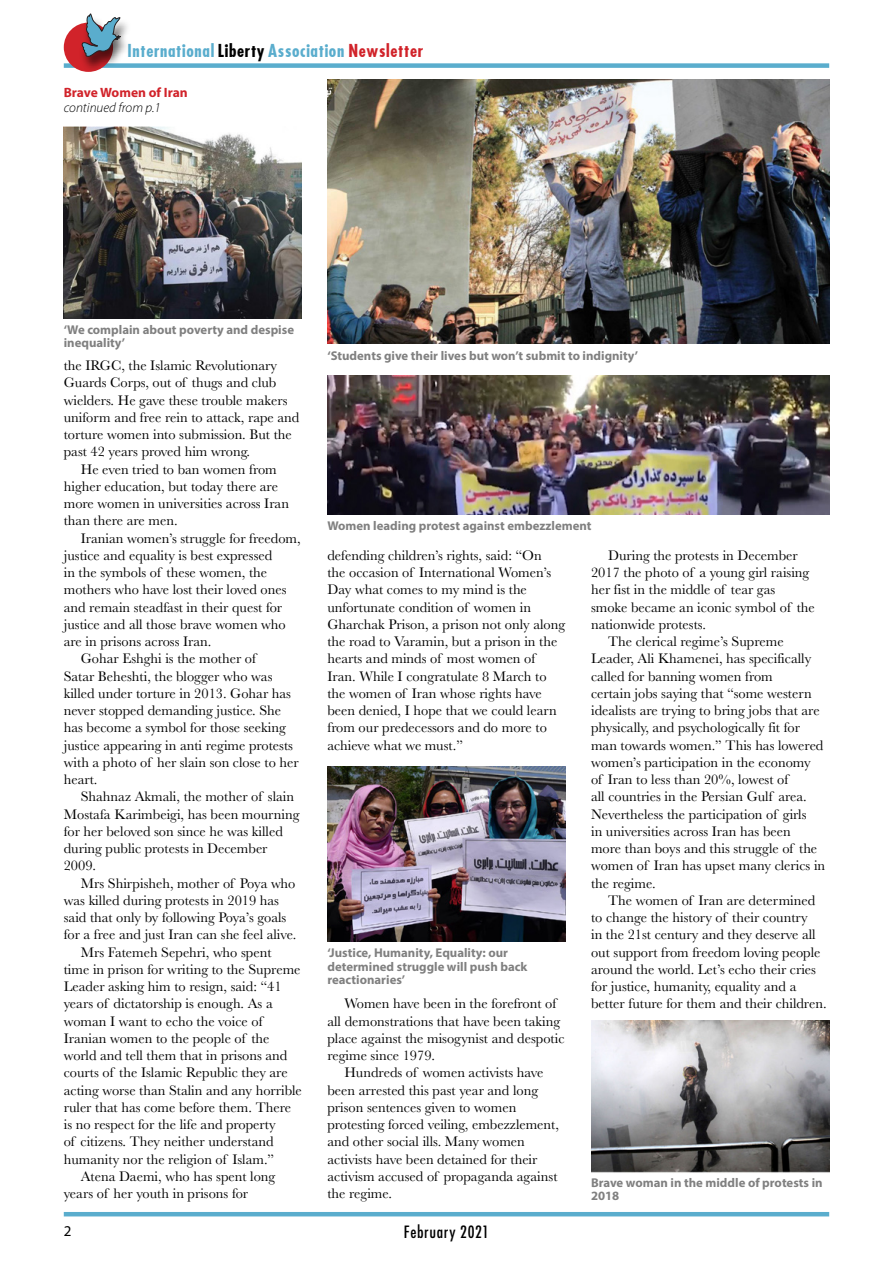
<style>
.page{position:relative;width:893px;height:1263px;background:#fff}
.page>*{position:absolute;margin:0;border:0;box-sizing:border-box;transform-origin:0 0}
.t1{font:700 condensed 17.1px "Futura";letter-spacing:.04em;color:#5aadcd}
.t2{font:500 condensed 16.5px "Futura";letter-spacing:.04em;color:#000}
.t3{font:15px "Myriad Pro";color:#000}
._03_BODY_no_hyphenat{font:14.4px/17.2px "Baskerville";color:#000}
.Continued_Red_bold{font:700 13.5px/15px "Myriad Pro";color:#d1232a}
.Caption_8_5_9{font:700 12.75px/13.5px "Myriad Pro";color:#808080}
.s1{color:#000}
.s2{color:#d1232a}
.s3{font-weight:300;font-style:italic;color:#000}
</style>
<div class="page">
<div style="left:64px;top:63px;width:765px;height:5px;background:#5aadcd"></div>
<div style="left:64px;top:23px;width:49px;height:49px;background:#d1232a;border-radius:50%"></div>
<div style="left:79px;top:15px;width:52px;height:58px;background:#000;opacity:.61"></div>
<svg style="left:81px;top:14px;width:40px;height:43px"></svg>
<hr style="left:64px;top:1212px;width:765px;height:4px;background:#5aadcd">
<img style="left:327px;top:376px;width:502px;height:138px">
<img style="left:64px;top:127px;width:238px;height:191px">
<img style="left:591px;top:1021px;width:238px;height:152px">
<img style="left:327px;top:767px;width:239px;height:174px">
<img style="left:327px;top:79px;width:502px;height:265px">
<p class="t1" style="left:127px;top:40px;width:297px">International <span class="s1">Liberty</span> Association <span class="s2">Newsletter</span></p>
<p class="Continued_Red_bold" style="left:64px;top:85px;width:126px">Brave Women of Iran <span class="s3">continued from p.1</span></p>
<p class="Caption_8_5_9" style="left:64px;top:322px;width:232px">‘We complain about poverty and despise inequality’</p>
<p class="_03_BODY_no_hyphenat" style="left:64px;top:357px;width:237px">the IRGC, the Islamic Revolutionary Guards Corps, out of thugs and club wielders. He gave these trouble makers uniform and free rein to attack, rape and torture women into submission. But the past 42 years proved him wrong.</p>
<p class="_03_BODY_no_hyphenat" style="left:64px;top:460px;width:227px;text-indent:17px">He even tried to ban women from higher education, but today there are more women in universities across Iran than there are men.</p>
<p class="_03_BODY_no_hyphenat" style="left:64px;top:529px;width:238px;text-indent:17px">Iranian women’s struggle for freedom, justice and equality is best expressed<br>in the symbols of these women, the mothers who have lost their loved ones and remain steadfast in their quest for justice and all those brave women who are in prisons across Iran.</p>
<p class="_03_BODY_no_hyphenat" style="left:64px;top:650px;width:236px;text-indent:17px">Gohar Eshghi is the mother of<br>Satar Beheshti, the blogger who was killed under torture in 2013. Gohar has never stopped demanding justice. She has become a symbol for those seeking justice appearing in anti regime protests with a photo of her slain son close to her heart.</p>
<p class="_03_BODY_no_hyphenat" style="left:64px;top:788px;width:237px;text-indent:17px">Shahnaz Akmali, the mother of slain<br>Mostafa Karimbeigi, has been mourning for her beloved son since he was killed during public protests in December<br>2009.</p>
<p class="_03_BODY_no_hyphenat" style="left:64px;top:874px;width:234px;text-indent:17px">Mrs Shirpisheh, mother of Poya who was killed during protests in 2019 has said that only by following Poya’s goals for a free and just Iran can she feel alive.</p>
<p class="_03_BODY_no_hyphenat" style="left:64px;top:943px;width:240px;text-indent:17px">Mrs Fatemeh Sepehri, who spent<br>time in prison for writing to the Supreme Leader asking him to resign, said: “41 years of dictatorship is enough. As a woman I want to echo the voice of Iranian women to the people of the world and tell them that in prisons and courts of the Islamic Republic they are acting worse than Stalin and any horrible ruler that has come before them. There is no respect for the life and property<br>of citizens. They neither understand humanity nor the religion of Islam.”</p>
<p class="_03_BODY_no_hyphenat" style="left:64px;top:1168px;width:213px;text-indent:17px">Atena Daemi, who has spent long years of her youth in prisons for</p>
<p class="Caption_8_5_9" style="left:327px;top:348px;width:312px">‘Students give their lives but won’t submit to indignity’</p>
<p class="Caption_8_5_9" style="left:327px;top:519px;width:266px">Women leading protest against embezzlement</p>
<p class="_03_BODY_no_hyphenat" style="left:327px;top:547px;width:239px">defending children’s rights, said: “On<br>the occasion of International Women’s Day what comes to my mind is the unfortunate condition of women in Gharchak Prison, a prison not only along the road to Varamin, but a prison in the hearts and minds of most women of Iran. While I congratulate 8 March to the women of Iran whose rights have been denied, I hope that we could learn from our predecessors and do more to achieve what we must.”</p>
<p class="Caption_8_5_9" style="left:327px;top:946px;width:201px">‘Justice, Humanity, Equality: our determined struggle will push back reactionaries’</p>
<p class="_03_BODY_no_hyphenat" style="left:327px;top:995px;width:239px;text-indent:17px">Women have been in the forefront of all demonstrations that have been taking place against the misogynist and despotic regime since 1979.</p>
<p class="_03_BODY_no_hyphenat" style="left:327px;top:1064px;width:233px;text-indent:17px">Hundreds of women activists have been arrested this past year and long prison sentences given to women protesting forced veiling, embezzlement, and other social ills. Many women activists have been detained for their activism accused of propaganda against the regime.</p>
<p class="_03_BODY_no_hyphenat" style="left:591px;top:547px;width:225px;text-indent:17px">During the protests in December<br>2017 the photo of a young girl raising her fist in the middle of tear gas smoke became an iconic symbol of the nationwide protests.</p>
<p class="_03_BODY_no_hyphenat" style="left:591px;top:633px;width:236px;text-indent:17px">The clerical regime’s Supreme Leader, Ali Khamenei, has specifically called for banning women from<br>certain jobs saying that “some western idealists are trying to bring jobs that are physically, and psychologically fit for man towards women.” This has lowered women’s participation in the economy of Iran to less than 20%, lowest of<br>all countries in the Persian Gulf area.<br>Nevertheless the participation of girls<br>in universities across Iran has been<br>more than boys and this struggle of the women of Iran has upset many clerics in the regime.</p>
<p class="_03_BODY_no_hyphenat" style="left:591px;top:892px;width:237px;text-indent:17px">The women of Iran are determined to change the history of their country<br>in the 21st century and they deserve all out support from freedom loving people around the world. Let’s echo their cries for justice, humanity, equality and a better future for them and their children.</p>
<p class="Caption_8_5_9" style="left:591px;top:1175px;width:233px">Brave woman in the middle of protests in<br>2018</p>
<p class="t3" style="left:64px;top:1222px;width:9px">2</p>
<p class="t2" style="left:404px;top:1222px;width:87px">February 2021</p>
</div>
